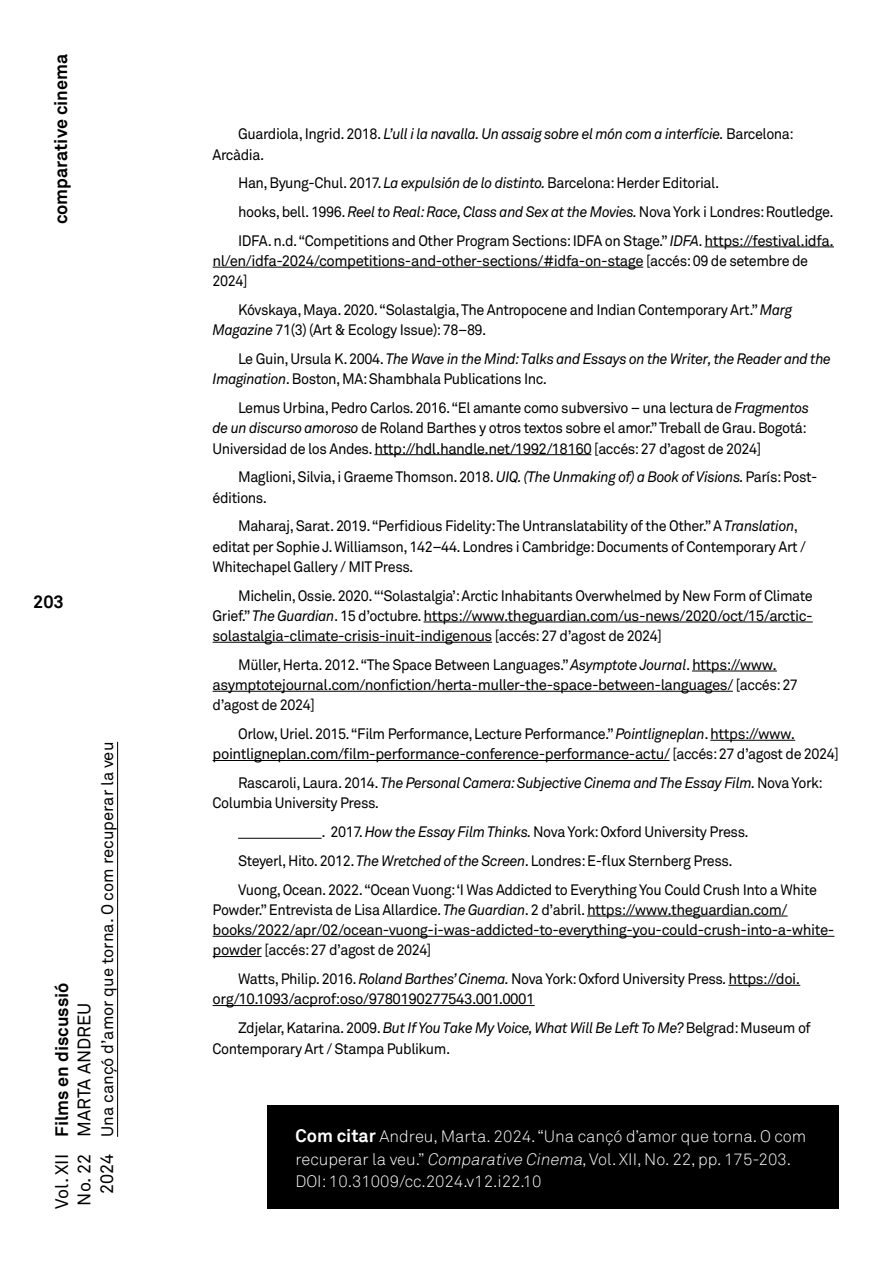
<style>
.page{position:relative;width:893px;height:1263px;background:#fff}
.page>*{position:absolute;margin:0;border:0;box-sizing:border-box;transform-origin:0 0}
.t1{font:700 18px "Akkurat";color:#000}
.t2{font:18px/22.5px "Akkurat Pro";color:#000;text-align:right}
.t3{font:300 16.5px/22.5px "Akkurat";color:#fff}
.t4{font:16.5px "Akkurat Pro";color:#000}
.REFERENCIAS{font:15px/20.2px "Akkurat Pro";letter-spacing:-.03em;color:#000;scale:.96 1}
.REFERENCIAS-2{font:italic 15px/20.2px "Akkurat Pro";letter-spacing:-.03em;color:#000;scale:.96 1}
.s1{font-style:normal}
.s2{font-style:italic}
.s3{font-weight:700;font-size:18px}
</style>
<div class="page">
<hr style="left:117px;top:742px;width:1px;height:395px;background:#000">
<hr style="left:704px;top:247px;width:130px;height:1px;background:#000">
<hr style="left:213px;top:267px;width:430px;height:1px;background:#000">
<hr style="left:374px;top:454px;width:217px;height:1px;background:#000">
<hr style="left:424px;top:622px;width:389px;height:1px;background:#000">
<hr style="left:213px;top:642px;width:279px;height:1px;background:#000">
<hr style="left:692px;top:671px;width:85px;height:1px;background:#000">
<hr style="left:213px;top:691px;width:520px;height:1px;background:#000">
<hr style="left:710px;top:740px;width:85px;height:1px;background:#000">
<hr style="left:213px;top:760px;width:456px;height:1px;background:#000">
<hr style="left:238px;top:838px;width:84px;height:1px;background:#000">
<hr style="left:587px;top:916px;width:201px;height:1px;background:#000">
<hr style="left:213px;top:936px;width:621px;height:1px;background:#000">
<hr style="left:213px;top:956px;width:48px;height:1px;background:#000">
<hr style="left:728px;top:985px;width:72px;height:1px;background:#000">
<hr style="left:213px;top:1005px;width:322px;height:1px;background:#000">
<div style="left:268px;top:1106px;width:571px;height:103px;background:#000"></div>
<p class="t1" style="left:49px;top:224px;width:172px;rotate:-90deg">comparative cinema</p>
<p class="t1" style="left:33px;top:591px;width:32px">203</p>
<p class="t1" style="left:50px;top:1137px;width:156px;rotate:-90deg">Films en discussió</p>
<p class="t2" style="left:74px;top:1137px;width:136px;rotate:-90deg">MARTA ANDREU</p>
<p class="t4" style="left:98px;top:1137px;width:396px;rotate:-90deg">Una cançó d’amor que torna. O com recuperar la veu</p>
<p class="t2" style="left:51px;top:1209px;width:56px;rotate:-90deg">Vol. XII<br>No. 22<br>2024</p>
<p class="REFERENCIAS-2" style="left:213px;top:124px;width:607px;text-indent:26px"><span class="s1">Guardiola, Ingrid. 2018.</span> L’ull i la navalla. Un assaig sobre el món com a interfície. <span class="s1">Barcelona:<br>Arcàdia.</span></p>
<p class="REFERENCIAS" style="left:238px;top:173px;width:503px">Han, Byung-Chul. 2017. <span class="s2">La expulsión de lo distinto.</span> Barcelona: Herder Editorial.</p>
<p class="REFERENCIAS" style="left:238px;top:202px;width:622px">hooks, bell. 1996. <span class="s2">Reel to Real: Race, Class and Sex at the Movies.</span> Nova York i Londres: Routledge.</p>
<p class="REFERENCIAS" style="left:213px;top:231px;width:649px;text-indent:26px">IDFA. n.d. “Competitions and Other Program Sections: IDFA on Stage.” <span class="s2">IDFA</span>. https://festival.idfa. nl/en/idfa-2024/competitions-and-other-sections/#idfa-on-stage [accés: 09 de setembre de<br>2024]</p>
<p class="REFERENCIAS" style="left:213px;top:300px;width:605px;text-indent:26px">Kóvskaya, Maya. 2020. “Solastalgia, The Antropocene and Indian Contemporary Art.” <span class="s2">Marg<br>Magazine</span> 71(3) (Art &amp; Ecology Issue): 78−89.</p>
<p class="REFERENCIAS-2" style="left:213px;top:349px;width:646px;text-indent:26px"><span class="s1">Le Guin, Ursula K. 2004.</span> The Wave in the Mind: Talks and Essays on the Writer, the Reader and the<br>Imagination<span class="s1">. Boston, MA: Shambhala Publications Inc.</span></p>
<p class="REFERENCIAS" style="left:213px;top:398px;width:623px;text-indent:26px">Lemus Urbina, Pedro Carlos. 2016. “El amante como subversivo − una lectura de <span class="s2">Fragmentos de un discurso amoroso</span> de Roland Barthes y otros textos sobre el amor.” Treball de Grau. Bogotá:<br>Universidad de los Andes. http://hdl.handle.net/1992/18160 [accés: 27 d’agost de 2024]</p>
<p class="REFERENCIAS" style="left:213px;top:467px;width:632px;text-indent:26px">Maglioni, Silvia, i Graeme Thomson. 2018. <span class="s2">UIQ. (The Unmaking of) a Book of Visions.</span> París: Post&shy;éditions.</p>
<p class="REFERENCIAS" style="left:213px;top:516px;width:620px;text-indent:26px">Maharaj, Sarat. 2019. “Perfidious Fidelity: The Untranslatability of the Other.” A <span class="s2">Translation</span>, editat per Sophie J. Williamson, 142−44. Londres i Cambridge: Documents of Contemporary Art /<br>Whitechapel Gallery / MIT Press.</p>
<p class="REFERENCIAS" style="left:213px;top:586px;width:627px;text-align:justify;text-indent:26px">Michelin, Ossie. 2020. “‘Solastalgia’: Arctic Inhabitants Overwhelmed by New Form of Climate Grief.” <span class="s2">The Guardian</span>. 15 d’octubre. https://www.theguardian.com/us-news/2020/oct/15/arctic&shy;solastalgia-climate-crisis-inuit-indigenous [accés: 27 d’agost de 2024]</p>
<p class="REFERENCIAS" style="left:213px;top:655px;width:611px;text-indent:26px">Müller, Herta. 2012. “The Space Between Languages.” <span class="s2">Asymptote Journal</span>. https://www. asymptotejournal.com/nonfiction/herta-muller-the-space-between-languages/ [accés: 27 d’agost de 2024]</p>
<p class="REFERENCIAS" style="left:213px;top:724px;width:654px;text-indent:26px">Orlow, Uriel. 2015. “Film Performance, Lecture Performance.” <span class="s2">Pointligneplan</span>. https://www. pointligneplan.com/film-performance-conference-performance-actu/ [accés: 27 d’agost de 2024]</p>
<p class="REFERENCIAS" style="left:213px;top:773px;width:637px;text-indent:26px">Rascaroli, Laura. 2014. <span class="s2">The Personal Camera: Subjective Cinema and The Essay Film.</span> Nova York:<br>Columbia University Press.</p>
<p class="REFERENCIAS" style="left:322px;top:822px;width:446px">. 2017. <span class="s2">How the Essay Film Thinks.</span> Nova York: Oxford University Press.</p>
<p class="REFERENCIAS" style="left:238px;top:851px;width:517px">Steyerl, Hito. 2012. <span class="s2">The Wretched of the Screen</span>. Londres: E-flux Sternberg Press.</p>
<p class="REFERENCIAS" style="left:213px;top:880px;width:649px;text-indent:26px">Vuong, Ocean. 2022. “Ocean Vuong: ‘I Was Addicted to Everything You Could Crush Into a White Powder.” Entrevista de Lisa Allardice. <span class="s2">The Guardian</span>. 2 d’abril. https://www.theguardian.com/ books/2022/apr/02/ocean-vuong-i-was-addicted-to-everything-you-could-crush-into-a-white&shy;powder [accés: 27 d’agost de 2024]</p>
<p class="REFERENCIAS" style="left:213px;top:969px;width:614px;text-indent:26px">Watts, Philip. 2016. <span class="s2">Roland Barthes’ Cinema.</span> Nova York: Oxford University Press<span class="s2">.</span> https://doi. org/10.1093/acprof:oso/9780190277543.001.0001</p>
<p class="REFERENCIAS" style="left:213px;top:1018px;width:625px;text-indent:26px">Zdjelar, Katarina. 2009. <span class="s2">But If You Take My Voice, What Will Be Left To Me?</span> Belgrad: Museum of<br>Contemporary Art / Stampa Publikum.</p>
<p class="t3" style="left:295px;top:1126px;width:512px"><span class="s3">Com citar</span> Andreu, Marta. 2024. “Una cançó d’amor que torna. O com recuperar la veu.” <span class="s2">Comparative Cinema</span>, Vol. XII, No. 22, pp. 175-203.<br>DOI: 10.31009/cc.2024.v12.i22.10</p>
</div>
